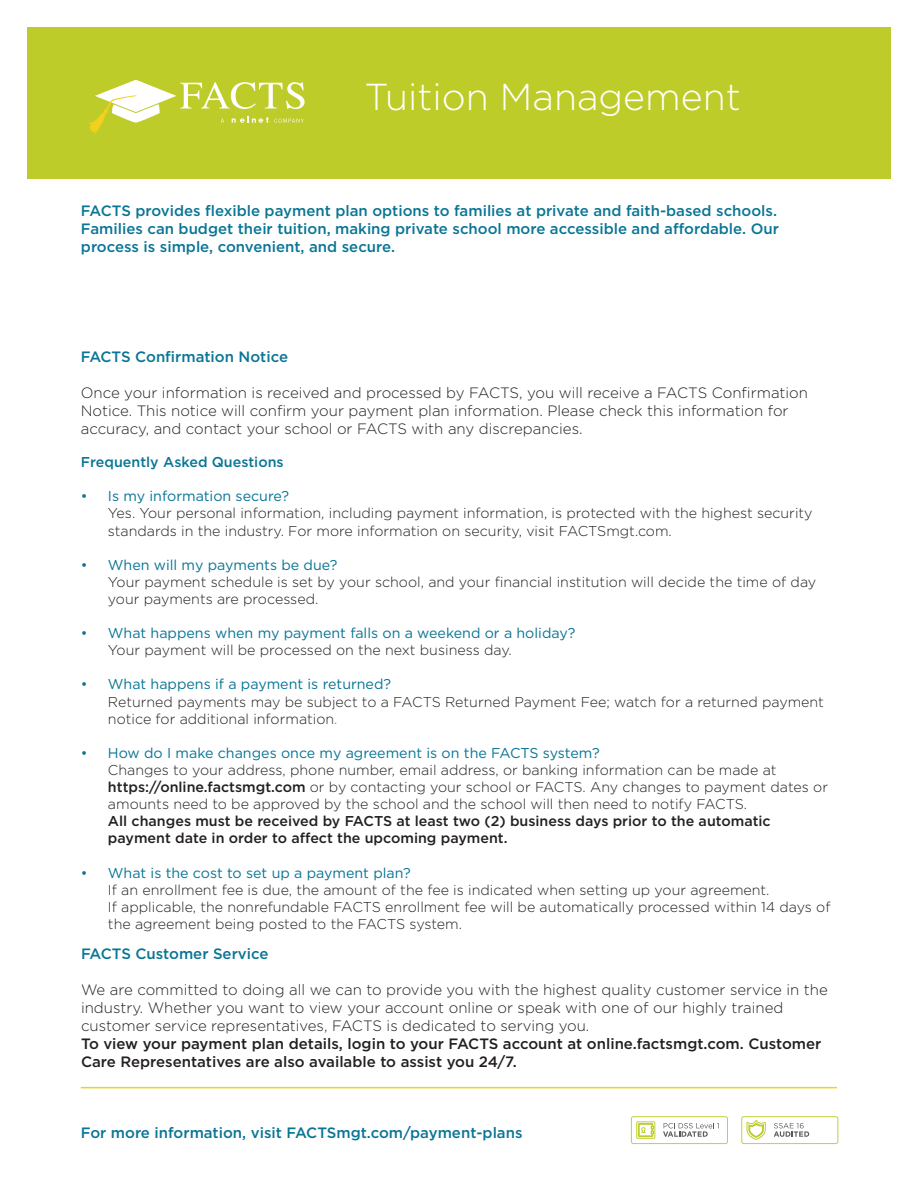
<style>
.page{position:relative;width:918px;height:1188px;background:#fff}
.page>*{position:absolute;margin:0;border:0;box-sizing:border-box;transform-origin:0 0}
.t1{font:300 37.5px "Gotham";color:#fff}
.t2{font:300 15px/18px "Gotham";color:#231f20}
.t3{font:500 15px/18px "Gotham";color:#097595}
.t4{font:500 15px/18px "Gotham";color:#231f20}
.t5{font:300 14.25px/17.1px "Gotham";color:#231f20}
.t6{font:14.25px "Gotham";color:#097595}
.t7{font:500 14.25px/17.1px "Gotham";color:#231f20}
.t8{font:500 14.25px "Gotham";color:#097595}
.s1{color:#636366}
.s2{font-weight:500}
</style>
<div class="page">
<hr style="left:81px;top:1087px;width:756px;height:1px;background:#f2d01b">
<svg style="left:631px;top:1116px;width:97px;height:28px"></svg>
<svg style="left:741px;top:1116px;width:97px;height:28px"></svg>
<div style="left:27px;top:27px;width:864px;height:151px;background:#becc2a"></div>
<svg style="left:89px;top:80px;width:216px;height:54px"></svg>
<h1 class="t1" style="left:364px;top:73px;width:378px">Tuition Management</h1>
<p class="t3" style="left:81px;top:202px;width:699px">FACTS provides flexible payment plan options to families at private and faith-based schools.<br>Families can budget their tuition, making private school more accessible and affordable. Our process is simple, convenient, and secure.</p>
<p class="t3" style="left:81px;top:348px;width:209px">FACTS Confirmation Notice</p>
<p class="t2" style="left:81px;top:383px;width:729px">Once your information is received and processed by FACTS, you will receive a FACTS Confirmation<br>Notice. This notice will confirm your payment plan information. Please check this information for accuracy, and contact your school or FACTS with any discrepancies.</p>
<p class="t8" style="left:81px;top:453px;width:204px">Frequently Asked Questions</p>
<p class="t6" style="left:81px;top:487px;width:210px">• Is my information secure?</p>
<p class="t5" style="left:108px;top:504px;width:706px">Yes. Your personal information, including payment information, is protected with the highest security standards in the industry. For more information on security, visit FACTSmgt.com.</p>
<p class="t6" style="left:81px;top:556px;width:258px">• When will my payments be due?</p>
<p class="t5" style="left:108px;top:573px;width:710px">Your payment schedule is set by your school, and your financial institution will decide the time of day your payments are processed.</p>
<p class="t6" style="left:81px;top:624px;width:496px">• What happens when my payment falls on a weekend or a holiday?</p>
<p class="t5" style="left:108px;top:641px;width:405px">Your payment will be processed on the next business day.</p>
<p class="t6" style="left:81px;top:675px;width:312px">• What happens if a payment is returned?</p>
<p class="t5" style="left:108px;top:693px;width:718px">Returned payments may be subject to a FACTS Returned Payment Fee; watch for a returned payment notice for additional information<span class="s1">.</span></p>
<p class="t6" style="left:81px;top:744px;width:520px">• How do I make changes once my agreement is on the FACTS system?</p>
<p class="t5" style="left:108px;top:761px;width:722px">Changes to your address, phone number, email address, or banking information can be made at <span class="s2">https://online.factsmgt.com</span> or by contacting your school or FACTS. Any changes to payment dates or amounts need to be approved by the school and the school will then need to notify FACTS.</p>
<p class="t7" style="left:108px;top:812px;width:664px">All changes must be received by FACTS at least two (2) business days prior to the automatic payment date in order to affect the upcoming payment.</p>
<p class="t6" style="left:81px;top:863px;width:331px">• What is the cost to set up a payment plan?</p>
<p class="t5" style="left:108px;top:881px;width:724px">If an enrollment fee is due, the amount of the fee is indicated when setting up your agreement.<br>If applicable, the nonrefundable FACTS enrollment fee will be automatically processed within 14 days of the agreement being posted to the FACTS system.</p>
<p class="t3" style="left:81px;top:944px;width:189px">FACTS Customer Service</p>
<p class="t2" style="left:81px;top:980px;width:748px">We are committed to doing all we can to provide you with the highest quality customer service in the industry. Whether you want to view your account online or speak with one of our highly trained customer service representatives, FACTS is dedicated to serving you.</p>
<p class="t4" style="left:81px;top:1034px;width:742px">To view your payment plan details, login to your FACTS account at online.factsmgt.com. Customer<br>Care Representatives are also available to assist you 24/7.</p>
<p class="t3" style="left:81px;top:1121px;width:118px">FACTSmgt.com</p>
<p class="t3" style="left:81px;top:1124px;width:443px">For more information, visit FACTSmgt.com/payment-plans</p>
</div>
